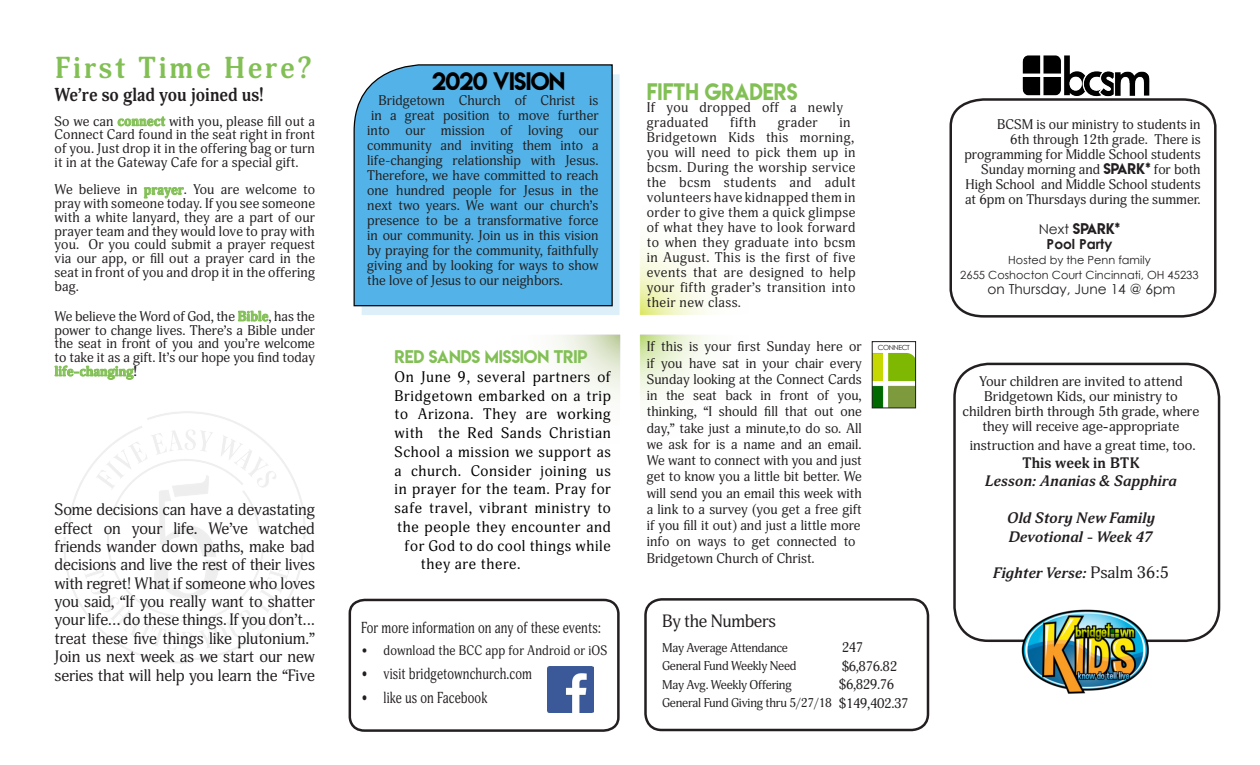
<style>
.page{position:relative;width:1260px;height:765px;background:#fff}
.page>*{position:absolute;margin:0;border:0;box-sizing:border-box;transform-origin:0 0}
.t1{font:700 30px "Adonis";letter-spacing:.09em;color:#82c055}
.Right_Side_of_Square{font:22.5px "Lemon Milk";letter-spacing:-.03em;color:#000}
.t2{font:21.25px "Lemon Milk";color:#82c055;scale:.94 1}
.t3{font:700 18.5px "Adonis";color:#231f20;scale:.94 1}
.t4{font:17.5px "Adonis";letter-spacing:-.02em;color:#231f20}
.t5{font:16.25px/18.4px "Adonis";letter-spacing:-.01em;color:#231f20;text-align:justify}
.Left_Side_of_Square{font:16.25px "Lemon Milk";letter-spacing:-.01em;color:#82c055}
.t6{font:15.62px "Adonis";letter-spacing:.01em;color:#231f20;scale:.8 1}
.Right_Side_of_Square-2{font:15px "Adonis";letter-spacing:.04em;color:#000}
.t7{font:italic 700 15px/18.4px "Adonis";color:#231f20;scale:1.04 1}
.t8{font:700 15px "Adonis";color:#231f20;scale:1.04 1}
.Left_Side_of_Square-2{font:13.75px/13.8px "Adonis";color:#231f20;text-align:justify}
.Right_Side_of_Square-3{font:13.75px/15px "Adonis";color:#231f20;text-align:justify}
.Left_Side_of_Square-3{font:13.75px/15px "Adonis";letter-spacing:.03em;color:#231f20}
.Left_Side_of_Square-4{font:13.75px/15px "Adonis";color:#231f20;text-align:center;scale:1.04 1}
.t9{font:13.75px "Century Gothic";color:#231f20}
.Left_Side_of_Square-5{font:13.75px/18.4px "Adonis";letter-spacing:-.03em;color:#231f20}
.t10{font:13.75px "Lemon Milk";color:#231f20}
.t11{font:700 13.75px "Century Gothic";color:#231f20}
.t12{font:13.5px "Adonis";letter-spacing:.01em;color:#231f20;scale:.93 1}
.t13{font:12.5px "Adonis";letter-spacing:-.02em;color:#231f20}
.t14{font:11.25px "Century Gothic";color:#231f20}
.t15{font:7px "Century Gothic";letter-spacing:-.06em;color:#231f20}
.s1{font-weight:700;color:#82c055}
.s2{font-weight:700}
.s3{font-family:"Lemon Milk"}
.s4{font-family:"Century Gothic"}
.s5{font-weight:400;font-style:normal;font-size:16.25px}
</style>
<div class="page">
<img style="left:555px;top:243px;width:156px;height:160px">
<div style="left:377px;top:86px;width:253px;height:237px;background:#fff;border-radius:15px"></div>
<div style="left:362px;top:74px;width:258px;height:241px;background:#ddf0fa"></div>
<svg style="left:117px;top:116px;width:49px;height:10px"></svg>
<svg style="left:144px;top:187px;width:40px;height:12px"></svg>
<svg style="left:238px;top:310px;width:31px;height:12px"></svg>
<svg style="left:54px;top:365px;width:80px;height:15px"></svg>
<div style="left:953px;top:363px;width:267px;height:279px;border:2px solid #231f20;border-radius:34px"></div>
<img style="left:1019px;top:609px;width:136px;height:85px">
<svg style="left:348px;top:598px;width:272px;height:134px"></svg>
<img style="left:548px;top:666px;width:46px;height:47px">
<div style="left:644px;top:598px;width:285px;height:133px;border:2px solid #231f20;border-radius:16px"></div>
<svg style="left:949px;top:98px;width:268px;height:220px"></svg>
<img style="left:1022px;top:55px;width:128px;height:42px">
<div style="left:353px;top:64px;width:260px;height:243px;background:#53b3e8"></div>
<img style="left:874px;top:353px;width:40px;height:53px">
<div style="left:872px;top:341px;width:44px;height:67px;border:1px solid #231f20"></div>
<p class="t1" style="left:55px;top:50px;width:259px">First Time Here?</p>
<p class="t3" style="left:55px;top:84px;width:224px">We’re so glad you joined us!</p>
<p class="Left_Side_of_Square-2" style="left:55px;top:115px;width:262px">So we can <span class="s1">connect</span> with you, please fill out a Connect Card found in the seat right in front of you. Just drop it in the offering bag or turn it in at the Gateway Cafe for a special gift.</p>
<p class="Left_Side_of_Square-2" style="left:55px;top:183px;width:262px">We believe in <span class="s1">prayer</span>. You are welcome to pray with someone today. If you see someone with a white lanyard, they are a part of our prayer team and they would love to pray with you. Or you could submit a prayer request via our app, or fill out a prayer card in the seat in front of you and drop it in the offering bag.</p>
<p class="Left_Side_of_Square-2" style="left:55px;top:310px;width:262px">We believe the Word of God, the <span class="s1">Bible</span>, has the power to change lives. There’s a Bible under the seat in front of you and you’re welcome to take it as a gift. It’s our hope you find today <span class="s1">life-changing</span><span class="s2">!</span></p>
<p class="t5" style="left:55px;top:501px;width:262px">Some decisions can have a devastating effect on your life. We’ve watched friends wander down paths, make bad decisions and live the rest of their lives with regret! What if someone who loves you said, “If you really want to shatter your life... do these things. If you don’t... treat these five things like plutonium.” Join us next week as we start our new series that will help you learn the “Five</p>
<p class="Right_Side_of_Square" style="left:432px;top:66px;width:135px">2020 VISION</p>
<p class="Right_Side_of_Square-3" style="left:367px;top:94px;width:233px;text-indent:11px">Bridgetown Church of Christ is in a great position to move further into our mission of loving our community and inviting them into a life-changing relationship with Jesus.<br>Therefore, we have committed to reach one hundred people for Jesus in the next two years. We want our church’s presence to be a transformative force in our community. Join us in this vision by praying for the community, faithfully giving and by looking for ways to show the love of Jesus to our neighbors.</p>
<p class="Left_Side_of_Square" style="left:395px;top:345px;width:194px">RED SANDS MISSION TRIP</p>
<p class="Right_Side_of_Square-2" style="left:395px;top:368px;width:218px">On June 9, several partners of</p>
<p class="Right_Side_of_Square-2" style="left:395px;top:387px;width:218px">Bridgetown embarked on a trip</p>
<p class="Right_Side_of_Square-2" style="left:395px;top:406px;width:218px">to Arizona. They are working</p>
<p class="Right_Side_of_Square-2" style="left:395px;top:424px;width:218px">with the Red Sands Christian</p>
<p class="Right_Side_of_Square-2" style="left:395px;top:443px;width:218px">School a mission we support as</p>
<p class="Right_Side_of_Square-2" style="left:395px;top:462px;width:218px">a church. Consider joining us</p>
<p class="Right_Side_of_Square-2" style="left:395px;top:481px;width:218px">in prayer for the team. Pray for</p>
<p class="Right_Side_of_Square-2" style="left:395px;top:499px;width:218px">safe travel, vibrant ministry to</p>
<p class="Right_Side_of_Square-2" style="left:397px;top:518px;width:215px">the people they encounter and</p>
<p class="Right_Side_of_Square-2" style="left:405px;top:537px;width:208px">for God to do cool things while</p>
<p class="Right_Side_of_Square-2" style="left:421px;top:556px;width:101px">they are there.</p>
<p class="t6" style="left:361px;top:618px;width:302px">For more information on any of these events:</p>
<p class="t12" style="left:361px;top:643px;width:266px">• download the BCC app for Android or iOS</p>
<p class="t6" style="left:361px;top:665px;width:215px">• visit bridgetownchurch.com</p>
<p class="t6" style="left:361px;top:688px;width:159px">• like us on Facebook</p>
<p class="t2" style="left:647px;top:76px;width:162px">FIFTH GRADERS</p>
<p class="Left_Side_of_Square-3" style="left:647px;top:101px;width:198px">If you dropped off a newly graduated</p>
<p class="Left_Side_of_Square-2" style="left:730px;top:116px;width:27px">fifth</p>
<p class="Left_Side_of_Square-2" style="left:778px;top:116px;width:42px">grader</p>
<p class="Left_Side_of_Square-3" style="left:647px;top:116px;width:210px;text-indent:193px">in<br>Bridgetown Kids this morning, you will need to pick them up in bcsm. During the worship service the bcsm students and adult volunteers have kidnapped them in order to give them a quick glimpse of what they have to look forward to when they graduate into bcsm in August. This is the first of five events that are designed to help your fifth grader’s transition into their new class.</p>
<p class="Left_Side_of_Square-2" style="left:647px;top:339px;width:217px;line-height:16.2px;text-align:left">If this is your first Sunday here or if you have sat in your chair every Sunday looking at the Connect Cards in the seat back in front of you, thinking, “I should fill that out one day,” take just a minute,to do so. All we ask for is a name and an email.<br>We want to connect with you and just get to know you a little bit better. We will send you an email this week with a link to a survey (you get a free gift if you fill it out) and just a little more info on ways to get connected to Bridgetown Church of Christ.</p>
<p class="t15" style="left:878px;top:343px;width:34px">CONNECT</p>
<p class="t4" style="left:662px;top:611px;width:115px">By the Numbers</p>
<p class="t13" style="left:662px;top:640px;width:127px">May Average Attendance</p>
<p class="t13" style="left:662px;top:659px;width:136px">General Fund Weekly Need</p>
<p class="t13" style="left:662px;top:677px;width:131px">May Avg. Weekly Offering</p>
<p class="t13" style="left:662px;top:695px;width:171px">General Fund Giving thru 5/27/18</p>
<p class="Left_Side_of_Square-2" style="left:842px;top:641px;width:23px">247</p>
<p class="Left_Side_of_Square-2" style="left:842px;top:660px;width:57px">$6,876.82</p>
<p class="Left_Side_of_Square-5" style="left:839px;top:676px;width:71px">$6,829.76 $149,402.37</p>
<p class="Left_Side_of_Square-2" style="left:964px;top:118px;width:238px;line-height:15px;text-align:right">BCSM is our ministry to students in<br>6th through 12th grade. There is programming for Middle School students Sunday morning and <span class="s3">SPARK*</span> for both High School and Middle School students at 6pm on Thursdays during the summer.</p>
<p class="t10" style="left:1039px;top:219px;width:83px"><span class="s4">Next</span> SPARK*</p>
<p class="t11" style="left:1047px;top:234px;width:67px">Pool Party</p>
<p class="t14" style="left:1008px;top:252px;width:144px">Hosted by the Penn family</p>
<p class="t14" style="left:960px;top:267px;width:240px">2655 Coshocton Court Cincinnati, OH 45233</p>
<p class="t9" style="left:987px;top:280px;width:189px">on Thursday, June 14 @ 6pm</p>
<p class="Left_Side_of_Square-4" style="left:979px;top:375px;width:197px">Your children are invited to attend</p>
<p class="Left_Side_of_Square-4" style="left:984px;top:390px;width:187px">Bridgetown Kids, our ministry to</p>
<p class="Left_Side_of_Square-4" style="left:963px;top:405px;width:229px">children birth through 5th grade, where they will receive age<span class="s2">-</span>appropriate</p>
<p class="Left_Side_of_Square-4" style="left:970px;top:438px;width:219px">instruction and have a great time, too.</p>
<p class="t8" style="left:1022px;top:454px;width:115px">This week in BTK</p>
<p class="t7" style="left:985px;top:473px;width:186px">Lesson: Ananias &amp; Sapphira</p>
<p class="t7" style="left:1007px;top:509px;width:144px">Old Story New Family<br>Devotional - Week 47</p>
<p class="t7" style="left:993px;top:565px;width:171px">Fighter Verse: <span class="s5">Psalm 36:5</span></p>
</div>
